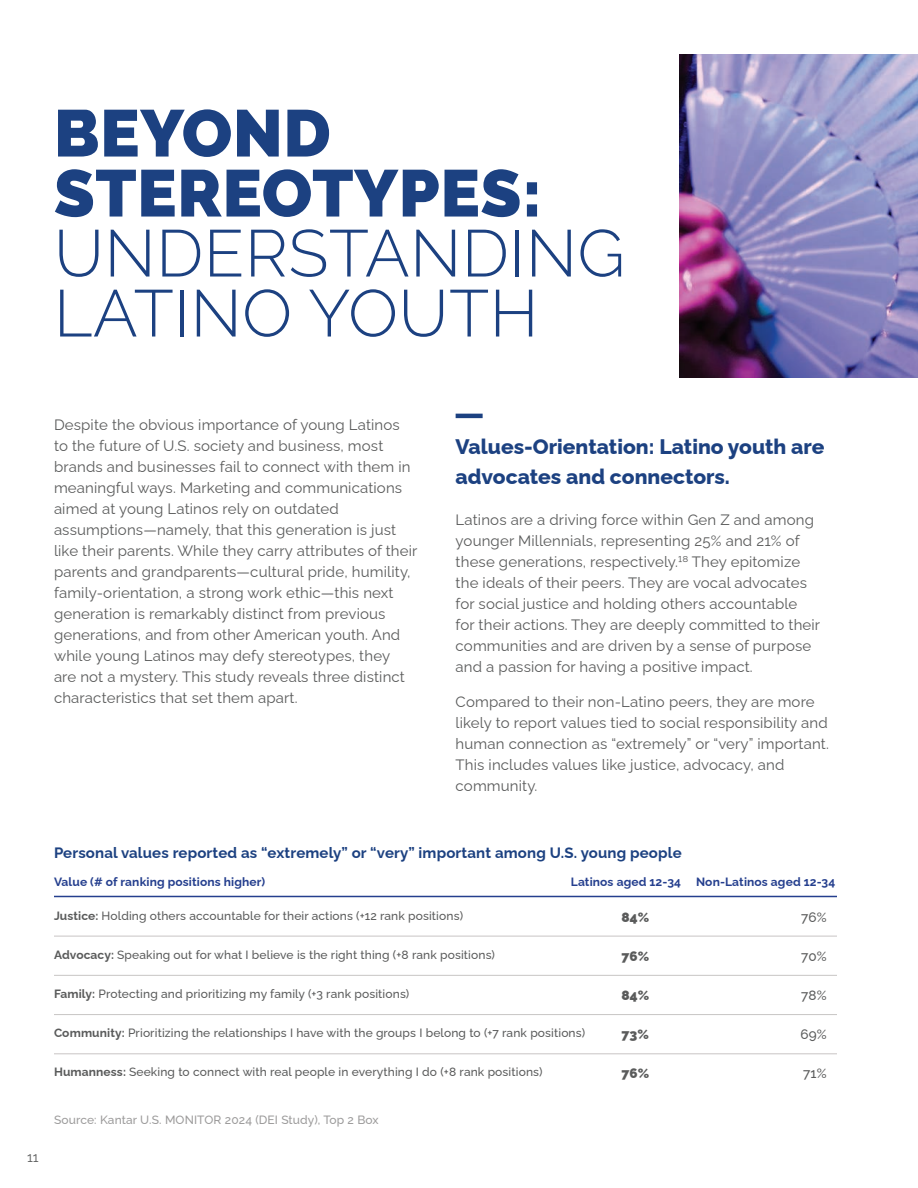
<style>
.page{position:relative;width:918px;height:1188px;background:#fff}
.page>*{position:absolute;margin:0;border:0;box-sizing:border-box;transform-origin:0 0}
.t1{font:300 66px/60px "Raleway";letter-spacing:.01em;color:#1c4181}
.t2{font:900 66px/60px "Raleway";letter-spacing:.01em;color:#1c4181}
.t3{font:800 21px/30px "Raleway";color:#1c4181}
.t4{font:15px/21px "Raleway";letter-spacing:.01em;color:#5a5b5b}
.t5{font:700 15px "Raleway";letter-spacing:.01em;color:#1c4181}
.t6{font:900 13.5px "Raleway";letter-spacing:.01em;color:#5a5b5b}
.t7{font:500 13.5px "Raleway";letter-spacing:.01em;color:#5a5b5b}
.t8{font:13.5px "Raleway";color:#5a5b5b}
.t9{font:500 12px "Raleway";letter-spacing:.01em;color:#5a5b5b}
.t10{font:700 12px "Raleway";letter-spacing:.01em;color:#253f8e}
.t11{font:500 12px "Raleway";letter-spacing:.01em;color:#9c9b9b}
.s1{font-weight:700}
</style>
<div class="page">
<hr style="left:456px;top:414px;width:27px;height:4px;background:#1c4181">
<img style="left:680px;top:54px;width:238px;height:324px">
<hr style="left:54px;top:896px;width:783px;height:1px;background:#253f8e">
<hr style="left:54px;top:936px;width:783px;height:1px;background:#c8c5c4">
<hr style="left:54px;top:975px;width:783px;height:1px;background:#c8c5c4">
<hr style="left:54px;top:1014px;width:783px;height:1px;background:#c8c5c4">
<hr style="left:54px;top:1053px;width:783px;height:1px;background:#c8c5c4">
<h1 class="t2" style="left:54px;top:97px;width:490px">BEYOND<br>STEREOTYPES:</h1>
<h1 class="t1" style="left:54px;top:216px;width:572px">UNDERSTANDING<br>LATINO YOUTH</h1>
<p class="t4" style="left:54px;top:413px;width:365px">Despite the obvious importance of young Latinos to the future of U.S. society and business, most brands and businesses fail to connect with them in meaningful ways. Marketing and communications aimed at young Latinos rely on outdated assumptions—namely, that this generation is just like their parents. While they carry attributes of their parents and grandparents—cultural pride, humility, family-orientation, a strong work ethic—this next generation is remarkably distinct from previous generations, and from other American youth. And while young Latinos may defy stereotypes, they<br>are not a mystery. This study reveals three distinct characteristics that set them apart.</p>
<h2 class="t3" style="left:456px;top:430px;width:371px">Values-Orientation: Latino youth are advocates and connectors.</h2>
<p class="t4" style="left:456px;top:508px;width:366px">Latinos are a driving force within Gen Z and among younger Millennials, representing 25% and 21% of these generations, respectively.18 They epitomize the ideals of their peers. They are vocal advocates for social justice and holding others accountable for their actions. They are deeply committed to their communities and are driven by a sense of purpose and a passion for having a positive impact.</p>
<p class="t4" style="left:456px;top:689px;width:375px">Compared to their non-Latino peers, they are more likely to report values tied to social responsibility and human connection as “extremely” or “very” important.<br>This includes values like justice, advocacy, and community.</p>
<p class="t8" style="left:27px;top:1147px;width:13px">11</p>
<p class="t5" style="left:54px;top:841px;width:629px">Personal values reported as “extremely” or “very” important among U.S. young people</p>
<p class="t10" style="left:54px;top:873px;width:213px">Value (# of ranking positions higher)</p>
<p class="t10" style="left:571px;top:873px;width:112px">Latinos aged 12-34</p>
<p class="t10" style="left:696px;top:873px;width:141px">Non-Latinos aged 12-34</p>
<p class="t9" style="left:54px;top:907px;width:411px"><span class="s1">Justice:</span> Holding others accountable for their actions (+12 rank positions)</p>
<p class="t9" style="left:54px;top:946px;width:443px"><span class="s1">Advocacy:</span> Speaking out for what I believe is the right thing (+8 rank positions)</p>
<p class="t9" style="left:54px;top:985px;width:357px"><span class="s1">Family:</span> Protecting and prioritizing my family (+3 rank positions)</p>
<p class="t9" style="left:54px;top:1024px;width:533px"><span class="s1">Community:</span> Prioritizing the relationships I have with the groups I belong to (+7 rank positions)</p>
<p class="t9" style="left:54px;top:1063px;width:490px"><span class="s1">Humanness:</span> Seeking to connect with real people in everything I do (+8 rank positions)</p>
<p class="t6" style="left:621px;top:907px;width:29px">84%</p>
<p class="t7" style="left:801px;top:906px;width:27px">76%</p>
<p class="t6" style="left:621px;top:946px;width:29px">76%</p>
<p class="t7" style="left:801px;top:945px;width:27px">70%</p>
<p class="t6" style="left:621px;top:985px;width:29px">84%</p>
<p class="t7" style="left:801px;top:984px;width:27px">78%</p>
<p class="t6" style="left:621px;top:1024px;width:29px">73%</p>
<p class="t7" style="left:800px;top:1023px;width:28px">69%</p>
<p class="t6" style="left:621px;top:1063px;width:29px">76%</p>
<p class="t7" style="left:803px;top:1062px;width:25px">71%</p>
<p class="t11" style="left:54px;top:1110px;width:326px">Source: Kantar U.S. MONITOR 2024 (DEI Study), Top 2 Box</p>
</div>
